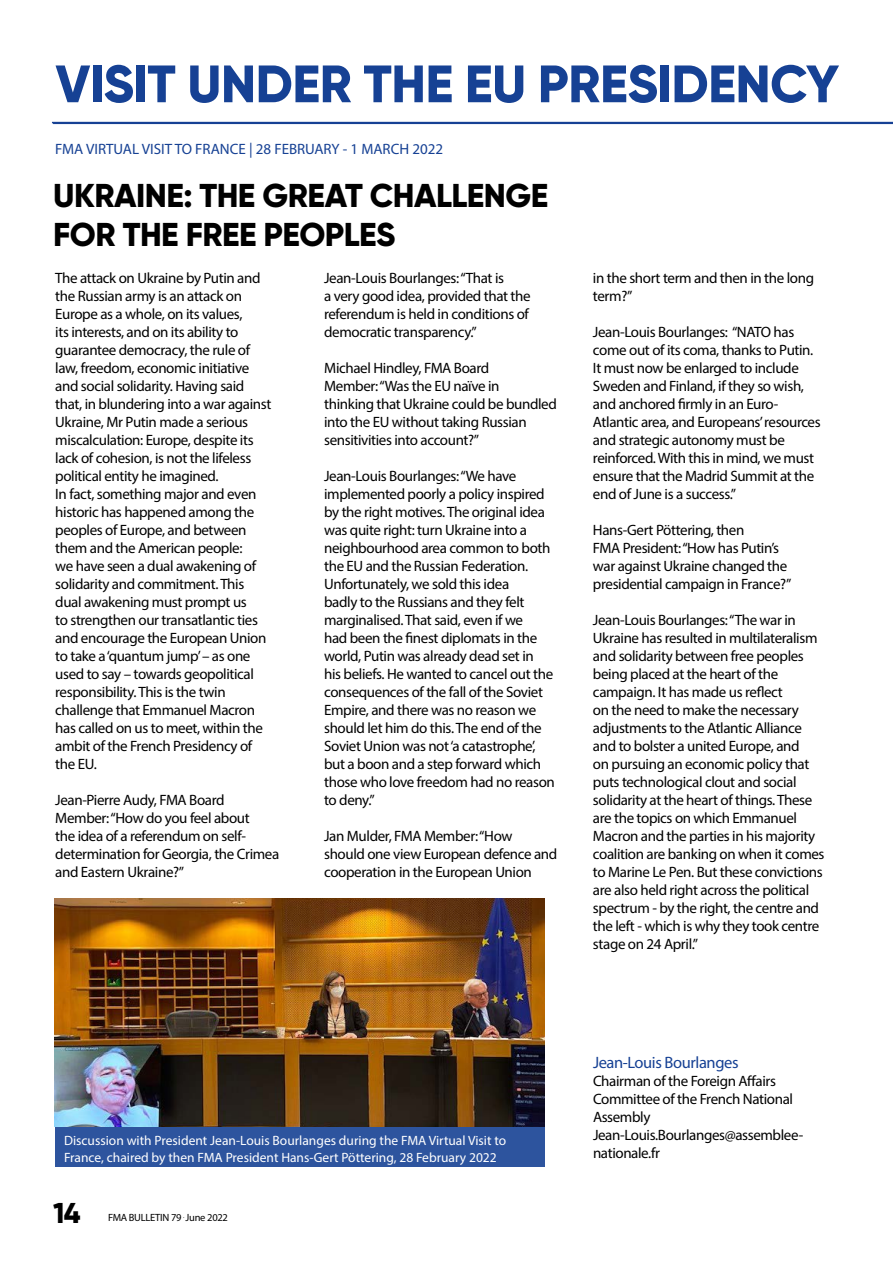
<style>
.page{position:relative;width:893px;height:1263px;background:#fff}
.page>*{position:absolute;margin:0;border:0;box-sizing:border-box;transform-origin:0 0}
.t1{font:800 52.5px "Gilroy";letter-spacing:-.01em;color:#164194}
.t2{font:800 33px/39.6px "Gilroy";letter-spacing:-.015em;color:#000}
.t3{font:800 28.65px "Gilroy";color:#000}
.t4{font:16.5px "Myriad Pro";letter-spacing:-.025em;color:#164194}
.t5{font:15px/18px "Myriad Pro";letter-spacing:-.025em;color:#000}
.t6{font:15px "Myriad Pro";color:#164194}
.t7{font:13.5px/16.2px "Myriad Pro";color:#fff}
.t8{font:10.5px "Myriad Pro";letter-spacing:-.025em;color:#000}
</style>
<div class="page">
<hr style="left:52px;top:122px;width:841px;height:1px;background:#164194">
<hr style="left:53px;top:123px;width:840px;height:1px;background:#164194">
<div style="left:55px;top:1127px;width:489px;height:39px;background:#2d549e"></div>
<img style="left:55px;top:899px;width:489px;height:228px">
<h1 class="t1" style="left:56px;top:51px;width:785px">VISIT UNDER THE EU PRESIDENCY</h1>
<p class="t6" style="left:55px;top:140px;width:389px">FMA VIRTUAL VISIT TO FRANCE | 28 FEBRUARY - 1 MARCH 2022</p>
<h2 class="t2" style="left:53px;top:175px;width:496px">UKRAINE: THE GREAT CHALLENGE<br>FOR THE FREE PEOPLES</h2>
<p class="t5" style="left:55px;top:269px;width:218px">The attack on Ukraine by Putin and the Russian army is an attack on<br>Europe as a whole, on its values,<br>its interests, and on its ability to guarantee democracy, the rule of law, freedom, economic initiative and social solidarity. Having said that, in blundering into a war against<br>Ukraine, Mr Putin made a serious miscalculation: Europe, despite its lack of cohesion, is not the lifeless political entity he imagined.<br>In fact, something major and even historic has happened among the peoples of Europe, and between them and the American people:<br>we have seen a dual awakening of solidarity and commitment. This dual awakening must prompt us<br>to strengthen our transatlantic ties and encourage the European Union to take a ‘quantum jump’ – as one used to say – towards geopolitical responsibility. This is the twin challenge that Emmanuel Macron has called on us to meet, within the ambit of the French Presidency of the EU.</p>
<p class="t5" style="left:55px;top:791px;width:226px">Jean-Pierre Audy, FMA Board<br>Member: “How do you feel about<br>the idea of a referendum on self&shy;determination for Georgia, the Crimea and Eastern Ukraine?”</p>
<p class="t5" style="left:324px;top:269px;width:208px">Jean-Louis Bourlanges: “That is<br>a very good idea, provided that the referendum is held in conditions of democratic transparency.”</p>
<p class="t5" style="left:324px;top:359px;width:234px">Michael Hindley, FMA Board<br>Member:“Was the EU naïve in<br>thinking that Ukraine could be bundled into the EU without taking Russian sensitivities into account?”</p>
<p class="t5" style="left:324px;top:467px;width:232px">Jean-Louis Bourlanges:“We have implemented poorly a policy inspired by the right motives. The original idea was quite right: turn Ukraine into a neighbourhood area common to both the EU and the Russian Federation.<br>Unfortunately, we sold this idea<br>badly to the Russians and they felt marginalised. That said, even if we<br>had been the finest diplomats in the world, Putin was already dead set in<br>his beliefs. He wanted to cancel out the consequences of the fall of the Soviet Empire, and there was no reason we should let him do this. The end of the Soviet Union was not ‘a catastrophe’, but a boon and a step forward which those who love freedom had no reason to deny.”</p>
<p class="t5" style="left:324px;top:827px;width:235px">Jan Mulder, FMA Member:“How<br>should one view European defence and cooperation in the European Union</p>
<p class="t5" style="left:593px;top:269px;width:223px">in the short term and then in the long term?”</p>
<p class="t5" style="left:593px;top:323px;width:229px">Jean-Louis Bourlanges: “NATO has come out of its coma, thanks to Putin.<br>It must now be enlarged to include Sweden and Finland, if they so wish, and anchored firmly in an Euro-Atlantic area, and Europeans’ resources and strategic autonomy must be reinforced. With this in mind, we must ensure that the Madrid Summit at the end of June is a success.”</p>
<p class="t5" style="left:593px;top:521px;width:200px">Hans-Gert Pöttering, then<br>FMA President: “How has Putin’s war against Ukraine changed the presidential campaign in France?”</p>
<p class="t5" style="left:593px;top:611px;width:233px">Jean-Louis Bourlanges: “The war in Ukraine has resulted in multilateralism and solidarity between free peoples being placed at the heart of the campaign. It has made us reflect<br>on the need to make the necessary adjustments to the Atlantic Alliance and to bolster a united Europe, and<br>on pursuing an economic policy that puts technological clout and social solidarity at the heart of things. These are the topics on which Emmanuel Macron and the parties in his majority coalition are banking on when it comes to Marine Le Pen. But these convictions are also held right across the political spectrum - by the right, the centre and the left - which is why they took centre stage on 24 April.”</p>
<p class="t7" style="left:56px;top:1128px;width:256px">Mariya Gabriel at the Celebration of the 15th<br>Anniversary of the EP to Campus Programme.</p>
<p class="t7" style="left:64px;top:1132px;width:444px">Discussion with President Jean-Louis Bourlanges during the FMA Virtual Visit to<br>France, chaired by then FMA President Hans-Gert Pöttering, 28 February 2022</p>
<h3 class="t3" style="left:53px;top:1195px;width:29px">14</h3>
<p class="t8" style="left:108px;top:1211px;width:121px">FMA BULLETIN 79 <sup>.</sup> June 2022</p>
<p class="t4" style="left:593px;top:1052px;width:147px">Jean-Louis Bourlanges</p>
<p class="t5" style="left:593px;top:1071px;width:212px">Chairman of the Foreign Affairs<br>Committee of the French National<br>Assembly<br>Jean-Louis.Bourlanges@assemblee&shy;nationale.fr</p>
</div>
